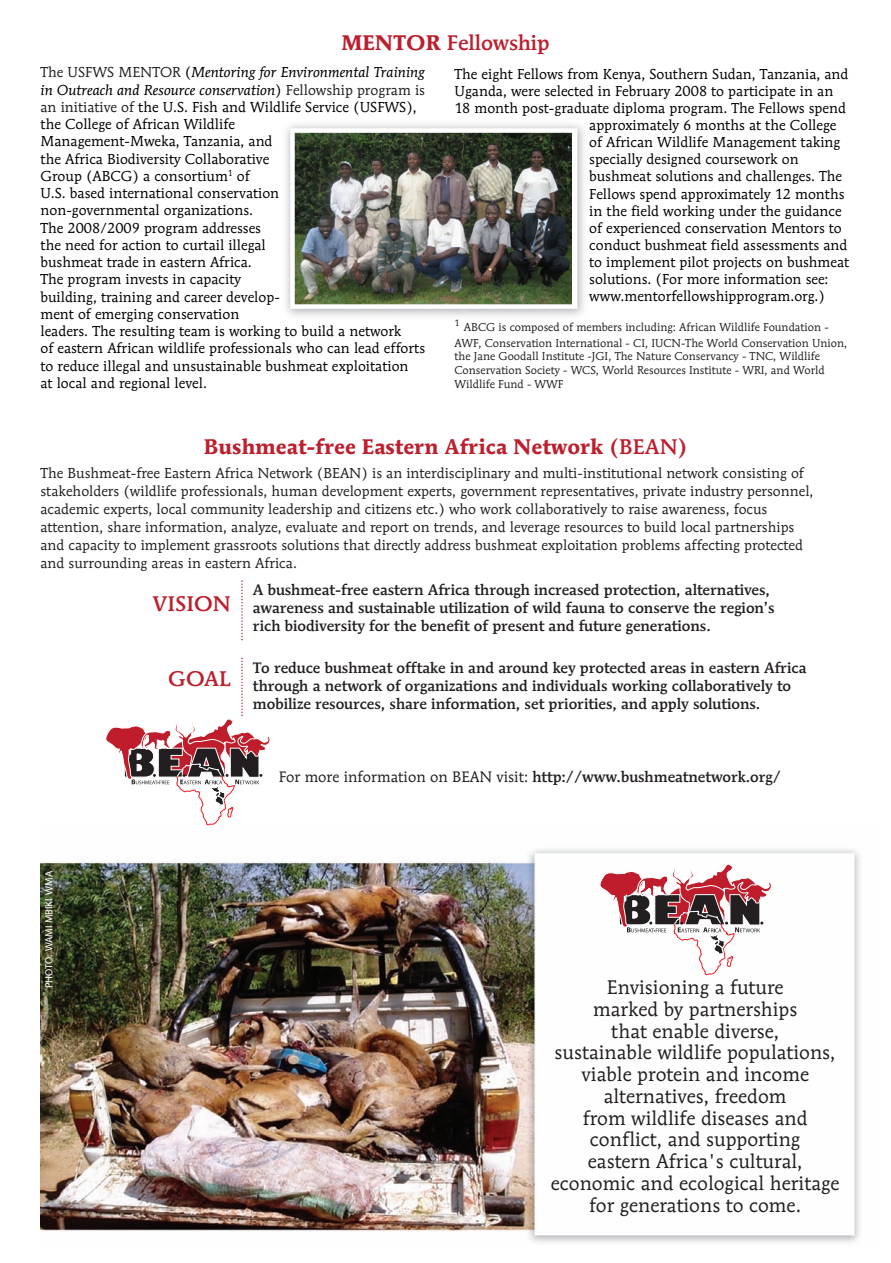
<style>
.page{position:relative;width:891px;height:1263px;background:#fff}
.page>*{position:absolute;margin:0;border:0;box-sizing:border-box;transform-origin:0 0}
.t1{font:700 21px "Mendoza Roman";color:#bc1f2d}
.t2{font:500 21px "Mendoza Roman";color:#bc1f2d}
.t3{font:19.5px/21.8px "Mendoza Roman";color:#231f20;text-align:center}
.t4{font:500 15px/18px "Mendoza Roman";color:#231f20}
.t5{font:14.25px/17.2px "Mendoza Roman";color:#000}
.t6{font:14.25px/18px "Mendoza Roman";color:#231f20}
.t7{font:11.25px/13.8px "Mendoza Roman";color:#231f20}
.t8{font:10.5px "Myriad";color:#fff}
.s1{font-weight:700}
.s2{color:#231f20}
.s3{font-style:italic}
.s4{font-weight:500}
.s5{font-weight:400}
</style>
<div class="page">
<img style="left:286px;top:124px;width:298px;height:192px">
<img style="left:295px;top:133px;width:277px;height:171px">
<div style="left:290px;top:128px;width:287px;height:181px;border:4px solid #fff"></div>
<img style="left:40px;top:849px;width:820px;height:394px">
<svg style="left:241px;top:580px;width:2px;height:60px"></svg>
<svg style="left:105px;top:657px;width:165px;height:168px"></svg>
<svg style="left:598px;top:859px;width:174px;height:116px"></svg>
<h1 class="t2" style="left:341px;top:34px;width:210px"><span class="s1">MENTOR</span> Fellowship</h1>
<p class="t5" style="left:40px;top:65px;width:386px"><span class="s2">The USFWS MENTOR</span> (<span class="s3">Mentoring for Environmental Training in Outreach and Resource conservation</span>) <span class="s2">Fellowship program is an initiative of</span> the U.S. Fish and Wildlife Service (USFWS), the College of African Wildlife<br>Management-Mweka, Tanzania, and<br>the Africa Biodiversity Collaborative<br>Group (ABCG) a consortium<sup>1</sup> of<br>U.S. based international conservation<br>non-governmental organizations.<br>The 2008/2009 program addresses<br>the need for action to curtail illegal<br>bushmeat trade in eastern Africa.<br>The program invests in capacity<br>building, training and career develop-<br>ment of emerging conservation<br>leaders. The resulting team is working to build a network<br>of eastern African wildlife professionals who can lead efforts to reduce illegal and unsustainable bushmeat exploitation<br>at local and regional level.</p>
<p class="t5" style="left:455px;top:66px;width:396px">The eight Fellows from Kenya, Southern Sudan, Tanzania, and</p>
<p class="t5" style="left:455px;top:83px;width:380px">Uganda, were selected in February 2008 to participate in an</p>
<p class="t5" style="left:455px;top:100px;width:393px">18 month post-graduate diploma program. The Fellows spend</p>
<p class="t5" style="left:589px;top:118px;width:249px">approximately 6 months at the College</p>
<p class="t5" style="left:589px;top:135px;width:253px">of African Wildlife Management taking</p>
<p class="t5" style="left:589px;top:152px;width:211px">specially designed coursework on</p>
<p class="t5" style="left:589px;top:169px;width:254px">bushmeat solutions and challenges. The</p>
<p class="t5" style="left:589px;top:186px;width:257px">Fellows spend approximately 12 months</p>
<p class="t5" style="left:589px;top:203px;width:254px">in the field working under the guidance</p>
<p class="t5" style="left:589px;top:220px;width:254px">of experienced conservation Mentors to</p>
<p class="t5" style="left:589px;top:237px;width:260px">conduct bushmeat field assessments and</p>
<p class="t5" style="left:589px;top:254px;width:261px">to implement pilot projects on bushmeat</p>
<p class="t5" style="left:589px;top:271px;width:241px">solutions. (For more information see:</p>
<p class="t5" style="left:589px;top:289px;width:237px">www.mentorfellowshipprogram.org.)</p>
<p class="t7" style="left:454px;top:320px;width:394px;line-height:15.1px"><sup>1</sup> ABCG is composed of members including: African Wildlife Foundation -<br>AWF, Conservation International - CI, IUCN-The World Conservation Union,</p>
<p class="t7" style="left:454px;top:350px;width:372px">the Jane Goodall Institute -JGI, The Nature Conservancy - TNC, Wildlife<br>Conservation Society - WCS, World Resources Institute - WRI, and World<br>Wildlife Fund - WWF</p>
<h1 class="t1" style="left:204px;top:438px;width:485px">Bushmeat-free Eastern Africa Network <span class="s4">(BEAN)</span></h1>
<p class="t6" style="left:40px;top:465px;width:775px">The Bushmeat-free Eastern Africa Network (BEAN) is an interdisciplinary and multi-institutional network consisting of stakeholders (wildlife professionals, human development experts, government representatives, private industry personnel, academic experts, local community leadership and citizens etc.) who work collaboratively to raise awareness, focus attention, share information, analyze, evaluate and report on trends, and leverage resources to build local partnerships and capacity to implement grassroots solutions that directly address bushmeat exploitation problems affecting protected and surrounding areas in eastern Africa.</p>
<p class="t8" style="left:45px;top:988px;width:119px;rotate:-90deg">PHOTO: WAMI MBIKI WMA</p>
<h1 class="t2" style="left:153px;top:594px;width:79px">VISION</h1>
<h1 class="t2" style="left:168px;top:670px;width:64px">GOAL</h1>
<p class="t4" style="left:253px;top:581px;width:523px">A bushmeat-free eastern Africa through increased protection, alternatives, awareness and sustainable utilization of wild fauna to conserve the region’s rich biodiversity for the benefit of present and future generations.</p>
<p class="t4" style="left:253px;top:659px;width:555px">To reduce bushmeat offtake in and around key protected areas in eastern Africa through a network of organizations and individuals working collaboratively to mobilize resources, share information, set priorities, and apply solutions.</p>
<p class="t4" style="left:279px;top:769px;width:504px"><span class="s5">For more information on BEAN visit:</span> http://www.bushmeatnetwork.org/</p>
<p class="t3" style="left:551px;top:977px;width:290px">Envisioning a future<br>marked by partnerships<br>that enable diverse,<br>sustainable wildlife populations, viable protein and income alternatives, freedom<br>from wildlife diseases and conflict, and supporting<br>eastern Africa's cultural, economic and ecological heritage for generations to come.</p>
</div>
